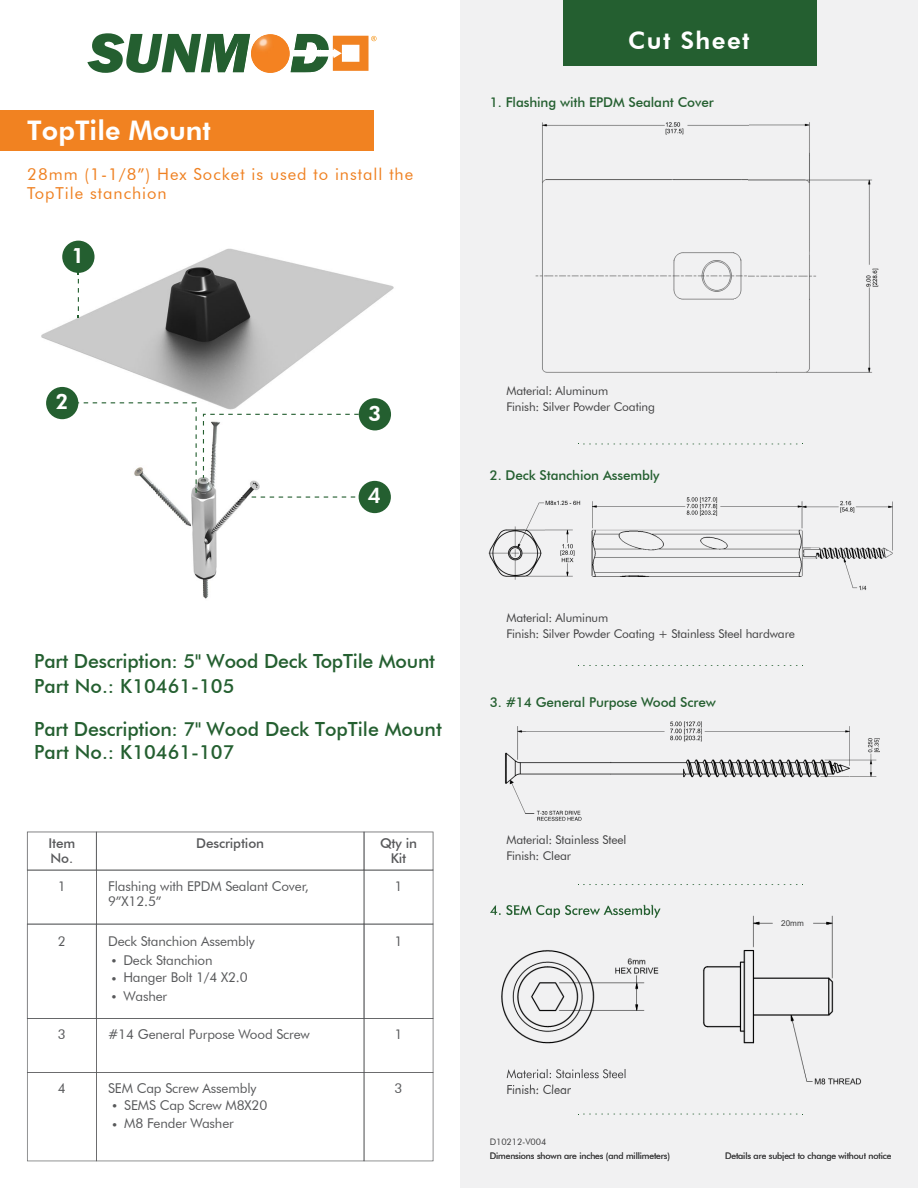
<style>
.page{position:relative;width:918px;height:1188px;background:#fff}
.page>*{position:absolute;margin:0;border:0;box-sizing:border-box;transform-origin:0 0}
.t1{font:800 27px "Futura BT";color:#fff}
.t2{font:800 24px "Futura BT";letter-spacing:.06em;color:#fff}
.t3{font:800 21.15px "Futura BT";color:#fff}
.t4{font:500 19.5px/24.5px "Futura BT";letter-spacing:-.01em;color:#245f30}
.t5{font:16.5px/19.2px "Futura BT";letter-spacing:.06em;color:#ef8122}
.t6{font:13.5px/18.6px "Futura BT";letter-spacing:-.01em;color:#58595b}
.t7{font:500 13.5px "Futura BT";letter-spacing:-.01em;color:#245f30}
.t8{font:500 13.5px/15.6px "Futura BT";letter-spacing:-.01em;color:#58595b}
.t9{font:12px/15.6px "Futura BT";letter-spacing:-.01em;color:#404041}
.t10{font:9px/14.9px "Futura BT";letter-spacing:-.01em;color:#404041}
.t11{font:8.1px "Arial";color:#404041}
.t12{font:6px "Wingdings";color:#58595b}
</style>
<div class="page">
<div style="left:460px;top:0;width:458px;height:1188px;background:#f1f1f2"></div>
<img style="left:41px;top:240px;width:353px;height:359px">
<div style="left:0;top:111px;width:374px;height:40px;background:#f18221"></div>
<div style="left:564px;top:0;width:253px;height:66px;background:#245f30"></div>
<svg style="left:27px;top:832px;width:406px;height:329px"></svg>
<svg style="left:578px;top:665px;width:225px;height:1px"></svg>
<svg style="left:578px;top:884px;width:225px;height:1px"></svg>
<svg style="left:583px;top:444px;width:215px;height:1px"></svg>
<svg style="left:578px;top:1114px;width:225px;height:1px"></svg>
<div style="left:62px;top:241px;width:33px;height:32px;background:#245f30;border-radius:50%"></div>
<svg style="left:78px;top:273px;width:1px;height:45px"></svg>
<div style="left:46px;top:387px;width:32px;height:32px;background:#245f30;border-radius:50%"></div>
<div style="left:359px;top:398px;width:32px;height:32px;background:#245f30;border-radius:50%"></div>
<div style="left:359px;top:481px;width:32px;height:32px;background:#245f30;border-radius:50%"></div>
<svg style="left:252px;top:496px;width:107px;height:2px"></svg>
<img style="left:535px;top:122px;width:344px;height:251px">
<svg style="left:75px;top:402px;width:122px;height:91px"></svg>
<svg style="left:203px;top:414px;width:156px;height:64px"></svg>
<img style="left:488px;top:497px;width:405px;height:93px">
<img style="left:505px;top:726px;width:375px;height:95px">
<img style="left:670px;top:721px;width:32px;height:21px">
<svg style="left:87px;top:33px;width:119px;height:40px"></svg>
<img style="left:206px;top:38px;width:1px;height:34px">
<svg style="left:318px;top:34px;width:59px;height:37px"></svg>
<img style="left:207px;top:33px;width:111px;height:40px">
<img style="left:251px;top:34px;width:39px;height:39px;border-radius:19px">
<img style="left:207px;top:34px;width:43px;height:38px">
<img style="left:291px;top:57px;width:27px;height:15px">
<img style="left:501px;top:915px;width:361px;height:170px">
<img style="left:507px;top:1069px;width:119px;height:9px">
<img style="left:507px;top:1085px;width:64px;height:4px">
<img style="left:490px;top:906px;width:171px;height:12px">
<h1 class="t1" style="left:27px;top:114px;width:185px">TopTile Mount</h1>
<p class="t5" style="left:27px;top:165px;width:387px">28mm (1-1/8”) Hex Socket is used to install the<br>TopTile stanchion</p>
<h3 class="t3" style="left:72px;top:243px;width:14px">1</h3>
<h2 class="t2" style="left:628px;top:26px;width:123px">Cut Sheet</h2>
<p class="t7" style="left:490px;top:94px;width:225px">1. Flashing with EPDM Sealant Cover</p>
<h3 class="t3" style="left:55px;top:389px;width:14px">2</h3>
<h3 class="t3" style="left:368px;top:400px;width:14px">3</h3>
<h3 class="t3" style="left:368px;top:483px;width:14px">4</h3>
<h3 class="t4" style="left:34px;top:649px;width:402px">Part Description: 5" Wood Deck TopTile Mount<br>Part No.: K10461-105</h3>
<h3 class="t4" style="left:34px;top:717px;width:409px;line-height:23.2px">Part Description: 7" Wood Deck TopTile Mount<br>Part No.: K10461-107</h3>
<p class="t8" style="left:48px;top:835px;width:28px">Item<br>No.</p>
<p class="t8" style="left:380px;top:835px;width:39px;text-align:center">Qty in<br>Kit</p>
<p class="t8" style="left:196px;top:835px;width:69px">Description</p>
<p class="t6" style="left:58px;top:877px;width:9px">1</p>
<p class="t6" style="left:108px;top:877px;width:202px">Flashing with EPDM Sealant Cover,</p>
<p class="t6" style="left:395px;top:877px;width:9px">1</p>
<p class="t6" style="left:108px;top:892px;width:55px">9”X12.5”</p>
<p class="t6" style="left:58px;top:932px;width:9px">2</p>
<p class="t6" style="left:108px;top:932px;width:148px">Deck Stanchion Assembly</p>
<p class="t6" style="left:395px;top:932px;width:9px">1</p>
<p class="t6" style="left:112px;top:951px;width:102px">● Deck Stanchion</p>
<p class="t6" style="left:112px;top:968px;width:137px">● Hanger Bolt 1/4 X2.0</p>
<p class="t6" style="left:112px;top:986px;width:57px">● Washer</p>
<p class="t6" style="left:58px;top:1025px;width:9px">3</p>
<p class="t6" style="left:108px;top:1025px;width:203px">#14 General Purpose Wood Screw</p>
<p class="t6" style="left:395px;top:1025px;width:9px">1</p>
<p class="t6" style="left:58px;top:1079px;width:9px">4</p>
<p class="t6" style="left:108px;top:1079px;width:150px">SEM Cap Screw Assembly</p>
<p class="t6" style="left:395px;top:1079px;width:9px">3</p>
<p class="t12" style="left:113px;top:1103px;width:6px">●</p>
<p class="t12" style="left:113px;top:1121px;width:6px">●</p>
<p class="t6" style="left:124px;top:1095px;width:145px">SEMS Cap Screw M8X20<br>M8 Fender Washer</p>
<p class="t9" style="left:506px;top:383px;width:150px">Material: Aluminum<br>Finish: Silver Powder Coating</p>
<p class="t7" style="left:490px;top:467px;width:171px">2. Deck Stanchion Assembly</p>
<p class="t9" style="left:506px;top:610px;width:290px">Material: Aluminum<br>Finish: Silver Powder Coating + Stainless Steel hardware</p>
<p class="t7" style="left:490px;top:694px;width:228px">3. #14 General Purpose Wood Screw</p>
<p class="t9" style="left:506px;top:832px;width:122px">Material: Stainless Steel<br>Finish: Clear</p>
<p class="t11" style="left:781px;top:918px;width:24px">20mm</p>
<p class="t9" style="left:506px;top:1081px;width:66px">Finish: Clear</p>
<p class="t10" style="left:490px;top:1134px;width:182px">D10212-V004<br>Dimensions shown are inches (and millimeters)</p>
<p class="t10" style="left:725px;top:1149px;width:168px">Details are subject to change without notice</p>
</div>
